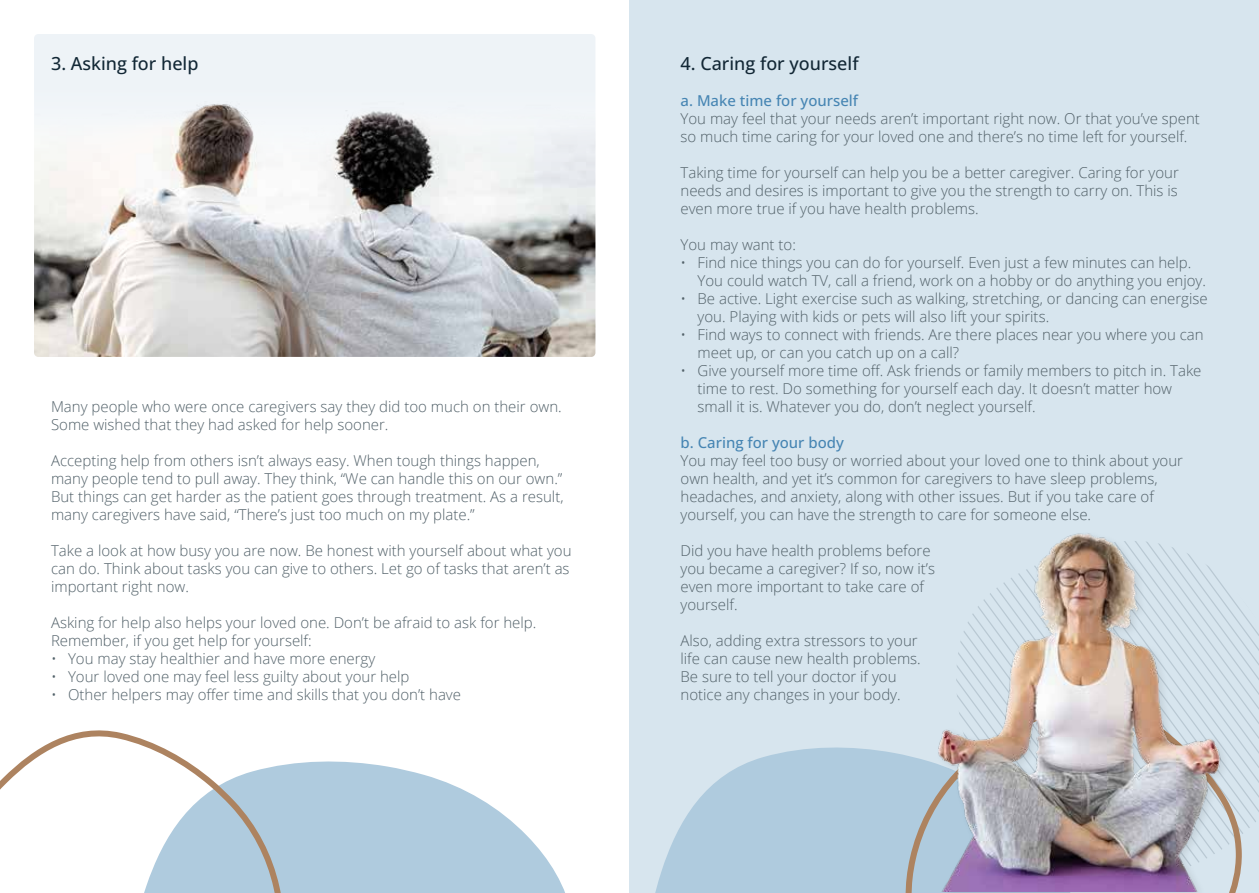
<style>
.page{position:relative;width:1259px;height:893px;background:#fff}
.page>*{position:absolute;margin:0;border:0;box-sizing:border-box;transform-origin:0 0}
.t1{font:500 18px "Open Sans";color:#122735}
.t2{font:300 15px/18px "Open Sans";color:#526169}
.t3{font:500 15px "Open Sans";color:#4685b3}
</style>
<div class="page">
<div style="left:629px;top:0;width:630px;height:893px;background:#d7e5ee"></div>
<img style="left:34px;top:34px;width:561px;height:323px">
<svg style="left:283px;top:761px;width:282px;height:132px;fill:#afcbde"></svg>
<svg style="left:655px;top:747px;width:251px;height:146px;fill:#afcbde"></svg>
<svg style="left:1230px;top:596px;width:29px;height:232px"></svg>
<svg style="left:0;top:730px;width:283px;height:163px"></svg>
<svg style="left:906px;top:697px;width:338px;height:196px"></svg>
<div style="left:934px;top:530px;width:296px;height:363px;background:#000;opacity:.1"></div>
<img style="left:936px;top:531px;width:291px;height:360px">
<p class="t1" style="left:51px;top:51px;width:149px">3. Asking for help</p>
<p class="t2" style="left:51px;top:397px;width:512px">Many people who were once caregivers say they did too much on their own.<br>Some wished that they had asked for help sooner.</p>
<p class="t2" style="left:51px;top:451px;width:514px">Accepting help from others isn’t always easy. When tough things happen, many people tend to pull away. They think, “We can handle this on our own.” But things can get harder as the patient goes through treatment. As a result, many caregivers have said, “There’s just too much on my plate.”</p>
<p class="t2" style="left:51px;top:541px;width:522px">Take a look at how busy you are now. Be honest with yourself about what you can do. Think about tasks you can give to others. Let go of tasks that aren’t as important right now.</p>
<p class="t2" style="left:51px;top:613px;width:487px">Asking for help also helps your loved one. Don’t be afraid to ask for help.<br>Remember, if you get help for yourself:</p>
<p class="t2" style="left:51px;top:649px;width:326px">• You may stay healthier and have more energy</p>
<p class="t2" style="left:51px;top:667px;width:360px">• Your loved one may feel less guilty about your help</p>
<p class="t2" style="left:51px;top:685px;width:411px">• Other helpers may offer time and skills that you don’t have</p>
<p class="t1" style="left:680px;top:51px;width:180px">4. Caring for yourself</p>
<p class="t3" style="left:680px;top:91px;width:179px">a. Make time for yourself</p>
<p class="t2" style="left:680px;top:109px;width:521px">You may feel that your needs aren’t important right now. Or that you’ve spent so much time caring for your loved one and there’s no time left for yourself.</p>
<p class="t2" style="left:680px;top:163px;width:500px;text-align:justify">Taking time for yourself can help you be a better caregiver. Caring for your needs and desires is important to give you the strength to carry on. This is even more true if you have health problems.</p>
<p class="t2" style="left:680px;top:235px;width:117px">You may want to:</p>
<p class="t2" style="left:697px;top:253px;width:510px;text-indent:-17px">• Find nice things you can do for yourself. Even just a few minutes can help.<br>You could watch TV, call a friend, work on a hobby or do anything you enjoy.</p>
<p class="t2" style="left:697px;top:289px;width:512px;text-indent:-17px">• Be active. Light exercise such as walking, stretching, or dancing can energise you. Playing with kids or pets will also lift your spirits.</p>
<p class="t2" style="left:697px;top:325px;width:507px;text-indent:-17px">• Find ways to connect with friends. Are there places near you where you can meet up, or can you catch up on a call?</p>
<p class="t2" style="left:697px;top:361px;width:505px;text-indent:-17px">• Give yourself more time off. Ask friends or family members to pitch in. Take time to rest. Do something for yourself each day. It doesn’t matter how small it is. Whatever you do, don’t neglect yourself.</p>
<p class="t3" style="left:680px;top:433px;width:165px">b. Caring for your body</p>
<p class="t2" style="left:680px;top:451px;width:504px">You may feel too busy or worried about your loved one to think about your own health, and yet it’s common for caregivers to have sleep problems, headaches, and anxiety, along with other issues. But if you take care of yourself, you can have the strength to care for someone else.</p>
<p class="t2" style="left:680px;top:541px;width:256px">Did you have health problems before you became a caregiver? If so, now it’s even more important to take care of yourself.</p>
<p class="t2" style="left:680px;top:631px;width:242px">Also, adding extra stressors to your life can cause new health problems.<br>Be sure to tell your doctor if you notice any changes in your body.</p>
</div>
